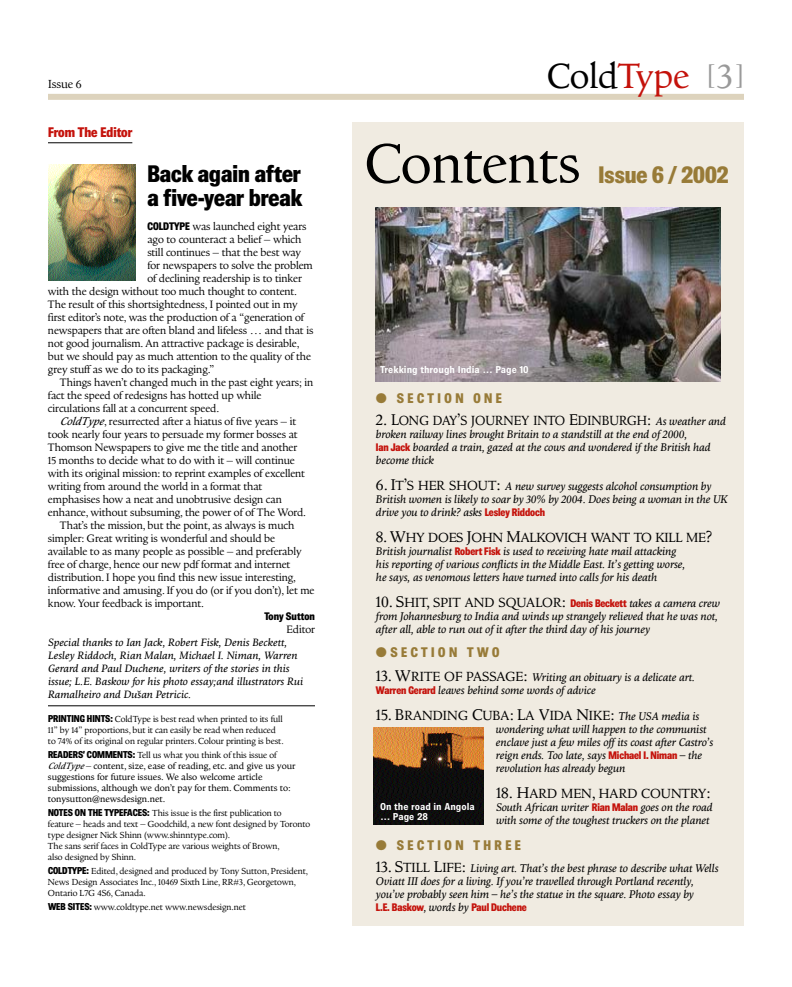
<style>
.page{position:relative;width:792px;height:987px;background:#fff}
.page>*{position:absolute;margin:0;border:0;box-sizing:border-box;transform-origin:0 0}
.t1{font:57px "Goodchild Display";color:#000}
.t2{font:36px "Goodchild Display";color:#000}
.t3{font:800 24px/24px "Brown";color:#000}
.t4{font:800 24px "Brown";color:#987b38}
.t5{font:800 14px "Brown";letter-spacing:.25em;color:#987b38}
.t6{font:800 14px "Brown";color:#c4120b}
.t7{font:13.6px "Goodchild Display";color:#000}
.t8{font:13.6px "Goodchild Display";color:#000;scale:.96 1}
.t9{font:13.6px "Goodchild Display";letter-spacing:-.02em;color:#000}
.t10{font:12px "Goodchild Display";color:#000}
.t11{font:11px "Goodchild Display";color:#000}
.t12{font:italic 11px/13px "Jensonian";letter-spacing:-.01em;color:#000}
.t13{font:800 11px "Brown";letter-spacing:-.01em;color:#c4120b}
.t14{font:800 11px "Brown";color:#000}
.t15{font:italic 10.5px/13px "Jensonian";color:#000}
.t16{font:700 10px/10px "Brown";color:#fff}
.t17{font:9px/11px "Goodchild Display";color:#000}
.t18{font:9px/11px "Jensonian";color:#000}
.s1{font-family:"Brown";font-weight:800}
.s2{font-family:"Jensonian";font-style:italic}
.s3{font-family:"Brown";font-weight:800;font-size:10px}
.s4{font-style:italic}
.s5{font-family:"Goodchild Display"}
.s6{color:#c4120b}
.s7{color:#999}
.s8{font-size:16px}
.s9{font-family:"Jensonian";font-style:italic;font-size:11px}
.s10{font-family:"Brown";font-weight:800;font-style:normal;color:#c4120b}
.s11{font-family:"Goodchild Display";font-style:normal;font-size:16px}
.s12{font-family:"Goodchild Display";font-style:normal;font-size:13.6px}
.s13{font-family:"Brown";font-weight:800;font-size:11px;color:#c4120b}
.s14{font-family:"Jensonian";font-weight:400;font-style:italic;color:#000}
</style>
<div class="page">
<div style="left:48px;top:94px;width:696px;height:6px;background:#ddd3bd"></div>
<div style="left:352px;top:123px;width:392px;height:803px;background:#f0ebe1"></div>
<hr style="left:48px;top:706px;width:267px;height:1px;background:#000">
<img style="left:376px;top:207px;width:345px;height:174px">
<hr style="left:48px;top:143px;width:84px;height:1px;background:#000">
<img style="left:48px;top:164px;width:87px;height:116px">
<img style="left:374px;top:728px;width:110px;height:97px">
<p class="t10" style="left:48px;top:79px;width:35px">Issue 6</p>
<p class="t6" style="left:48px;top:127px;width:86px">From The Editor</p>
<h3 class="t3" style="left:147px;top:164px;width:156px">Back again after a five-year break</h3>
<p class="t11" style="left:147px;top:221px;width:161px"><span class="s1">COLDTYPE</span> was launched eight years</p>
<p class="t11" style="left:147px;top:234px;width:155px">ago to counteract a belief – which</p>
<p class="t11" style="left:147px;top:247px;width:155px">still continues – that the best way</p>
<p class="t11" style="left:147px;top:260px;width:167px">for newspapers to solve the problem</p>
<p class="t11" style="left:147px;top:273px;width:156px">of declining readership is to tinker</p>
<p class="t11" style="left:48px;top:286px;width:251px">with the design without too much thought to content.</p>
<p class="t11" style="left:48px;top:299px;width:251px">The result of this shortsightedness, I pointed out in my</p>
<p class="t11" style="left:48px;top:312px;width:258px">first editor’s note, was the production of a “generation of</p>
<p class="t11" style="left:48px;top:325px;width:267px">newspapers that are often bland and lifeless … and that is</p>
<p class="t11" style="left:48px;top:338px;width:253px">not good journalism. An attractive package is desirable,</p>
<p class="t11" style="left:48px;top:351px;width:265px">but we should pay as much attention to the quality of the</p>
<p class="t11" style="left:48px;top:364px;width:168px">grey stuff as we do to its packaging.”</p>
<p class="t11" style="left:60px;top:377px;width:255px">Things haven’t changed much in the past eight years; in</p>
<p class="t11" style="left:48px;top:390px;width:215px">fact the speed of redesigns has hotted up while</p>
<p class="t11" style="left:48px;top:403px;width:173px">circulations fall at a concurrent speed.</p>
<p class="t11" style="left:60px;top:416px;width:238px"><span class="s2">ColdType</span>, resurrected after a hiatus of five years – it</p>
<p class="t11" style="left:48px;top:429px;width:251px">took nearly four years to persuade my former bosses at</p>
<p class="t11" style="left:48px;top:442px;width:251px">Thomson Newspapers to give me the title and another</p>
<p class="t11" style="left:48px;top:455px;width:248px">15 months to decide what to do with it – will continue</p>
<p class="t11" style="left:48px;top:468px;width:258px">with its original mission: to reprint examples of excellent</p>
<p class="t11" style="left:48px;top:481px;width:216px">writing from around the world in a format that</p>
<p class="t11" style="left:48px;top:494px;width:235px">emphasises how a neat and unobtrusive design can</p>
<p class="t11" style="left:48px;top:507px;width:260px">enhance, without subsuming, the power of of The Word.</p>
<p class="t11" style="left:60px;top:520px;width:236px">That’s the mission, but the point, as always is much</p>
<p class="t11" style="left:48px;top:533px;width:229px">simpler: Great writing is wonderful and should be</p>
<p class="t11" style="left:48px;top:546px;width:255px">available to as many people as possible – and preferably</p>
<p class="t11" style="left:48px;top:559px;width:244px">free of charge, hence our new pdf format and internet</p>
<p class="t11" style="left:48px;top:572px;width:250px">distribution. I hope you find this new issue interesting,</p>
<p class="t11" style="left:48px;top:585px;width:268px">informative and amusing. If you do (or if you don’t), let me</p>
<p class="t11" style="left:48px;top:598px;width:158px">know. Your feedback is important.</p>
<p class="t14" style="left:264px;top:612px;width:52px">Tony Sutton</p>
<p class="t11" style="left:287px;top:624px;width:30px">Editor</p>
<p class="t15" style="left:48px;top:636px;width:257px">Special thanks to Ian Jack, Robert Fisk, Denis Beckett, Lesley Riddoch, Rian Malan, Michael I. Niman, Warren Gerard and Paul Duchene, writers of the stories in this issue; L.E. Baskow for his photo essay;and illustrators Rui Ramalheiro and Duˇsan Petricic.</p>
<p class="t17" style="left:48px;top:714px;width:237px"><span class="s3">PRINTING HINTS:</span> ColdType is best read when printed to its full<br>11” by 14” proportions, but it can easily be read when reduced to 74% of its original on regular printers. Colour printing is best.</p>
<p class="t17" style="left:48px;top:750px;width:230px"><span class="s3">READERS’ COMMENTS:</span> Tell us what you think of this issue of</p>
<p class="t18" style="left:48px;top:761px;width:249px"><span class="s4">ColdType</span><span class="s5">–</span> content, size, ease of reading, etc. and give us your suggestions for future issues. We also welcome article submissions, although we don’t pay for them. Comments to: tonysutton@newsdesign.net.</p>
<p class="t17" style="left:48px;top:808px;width:264px"><span class="s3">NOTES ON THE TYPEFACES:</span> This issue is the first publication to<br>feature – heads and text – Goodchild, a new font designed by Toronto type designer Nick Shinn (www.shinntype.com).<br>The sans serif faces in ColdType are various weights of Brown,<br>also designed by Shinn.</p>
<p class="t17" style="left:48px;top:866px;width:262px"><span class="s3">COLDTYPE:</span> Edited, designed and produced by Tony Sutton, President,<br>News Design Associates Inc., 10469 Sixth Line, RR#3, Georgetown,<br>Ontario L7G 4S6, Canada.</p>
<p class="t17" style="left:48px;top:902px;width:199px"><span class="s3">WEB SITES:</span> www.coldtype.net www.newsdesign.net</p>
<h2 class="t2" style="left:547px;top:61px;width:199px">Cold<span class="s6">Type</span> <sup>[</sup><span class="s7">3</span><sup>]</sup></h2>
<h1 class="t1" style="left:364px;top:140px;width:217px">Contents</h1>
<h3 class="t4" style="left:599px;top:166px;width:131px">Issue 6 / 2002</h3>
<p class="t16" style="left:380px;top:365px;width:150px">Trekking through India … Page 10</p>
<p class="t5" style="left:376px;top:393px;width:127px">● SECTION ONE</p>
<p class="t8" style="left:376px;top:415px;width:366px"><span class="s8">2. L</span>ONG DAY<span class="s8">’</span>S JOURNEY INTO <span class="s8">E</span>DINBURGH<span class="s8">:</span> <span class="s9">As weather and</span></p>
<p class="t12" style="left:376px;top:429px;width:336px">broken railway lines brought Britain to a standstill at the end of 2000,<br><span class="s10">Ian Jack</span> boarded a train, gazed at the cows and wondered if the British had become thick</p>
<p class="t12" style="left:376px;top:481px;width:354px"><span class="s11">6. I</span><span class="s12">T</span><span class="s11">’</span><span class="s12">S HER SHOUT</span><span class="s11">:</span> A new survey suggests alcohol consumption by<br>British women is likely to soar by 30% by 2004. Does being a woman in the UK drive you to drink? asks <span class="s10">Lesley Riddoch</span></p>
<p class="t9" style="left:376px;top:532px;width:338px"><span class="s8">8. W</span>HY DOES <span class="s8">J</span>OHN <span class="s8">M</span>ALKOVICH WANT TO KILL ME<span class="s8">?</span></p>
<p class="t12" style="left:376px;top:546px;width:311px">British journalist <span class="s10">Robert Fisk</span> is used to receiving hate mail attacking his reporting of various conflicts in the Middle East. It’s getting worse, he says, as venomous letters have turned into calls for his death</p>
<p class="t7" style="left:376px;top:597px;width:346px"><span class="s8">10. S</span>HIT<span class="s8">,</span> SPIT AND SQUALOR<span class="s8">:</span> <span class="s13">Denis Beckett</span> <span class="s9">takes a camera crew</span></p>
<p class="t12" style="left:376px;top:611px;width:344px">from Johannesburg to India and winds up strangely relieved that he was not, after all, able to run out of it after the third day of his journey</p>
<p class="t5" style="left:376px;top:647px;width:125px">●SECTION TWO</p>
<p class="t12" style="left:376px;top:672px;width:321px"><span class="s11">13. W</span><span class="s12">RITE OF PASSAGE</span><span class="s11">:</span> Writing an obituary is a delicate art.<br><span class="s10">Warren Gerard</span> leaves behind some words of advice</p>
<p class="t7" style="left:376px;top:710px;width:325px"><span class="s8">15. B</span>RANDING <span class="s8">C</span>UBA<span class="s8">: L</span>A <span class="s8">V</span>IDA <span class="s8">N</span>IKE<span class="s8">:</span> <span class="s9">The USA media is</span></p>
<p class="t12" style="left:496px;top:724px;width:219px">wondering what will happen to the communist enclave just a few miles off its coast after Castro’s reign ends. Too late, says <span class="s10">Michael I. Niman</span> – the revolution has already begun</p>
<p class="t7" style="left:496px;top:788px;width:216px"><span class="s8">18. H</span>ARD MEN<span class="s8">,</span> HARD COUNTRY<span class="s8">:</span></p>
<p class="t12" style="left:496px;top:802px;width:218px">South African writer <span class="s10">Rian Malan</span> goes on the road with some of the toughest truckers on the planet</p>
<p class="t5" style="left:376px;top:840px;width:147px">● SECTION THREE</p>
<p class="t12" style="left:376px;top:863px;width:344px"><span class="s11">13. S</span><span class="s12">TILL</span> <span class="s11">L</span><span class="s12">IFE</span><span class="s11">:</span> Living art. That’s the best phrase to describe what Wells<br>Oviatt III does for a living. If you’re travelled through Portland recently, you’ve probably seen him – he’s the statue in the square. Photo essay by</p>
<p class="t13" style="left:376px;top:903px;width:152px">L.E. Baskow<span class="s14">, words by</span> Paul Duchene</p>
<p class="t16" style="left:380px;top:802px;width:96px">On the road in Angola … Page 28</p>
</div>
